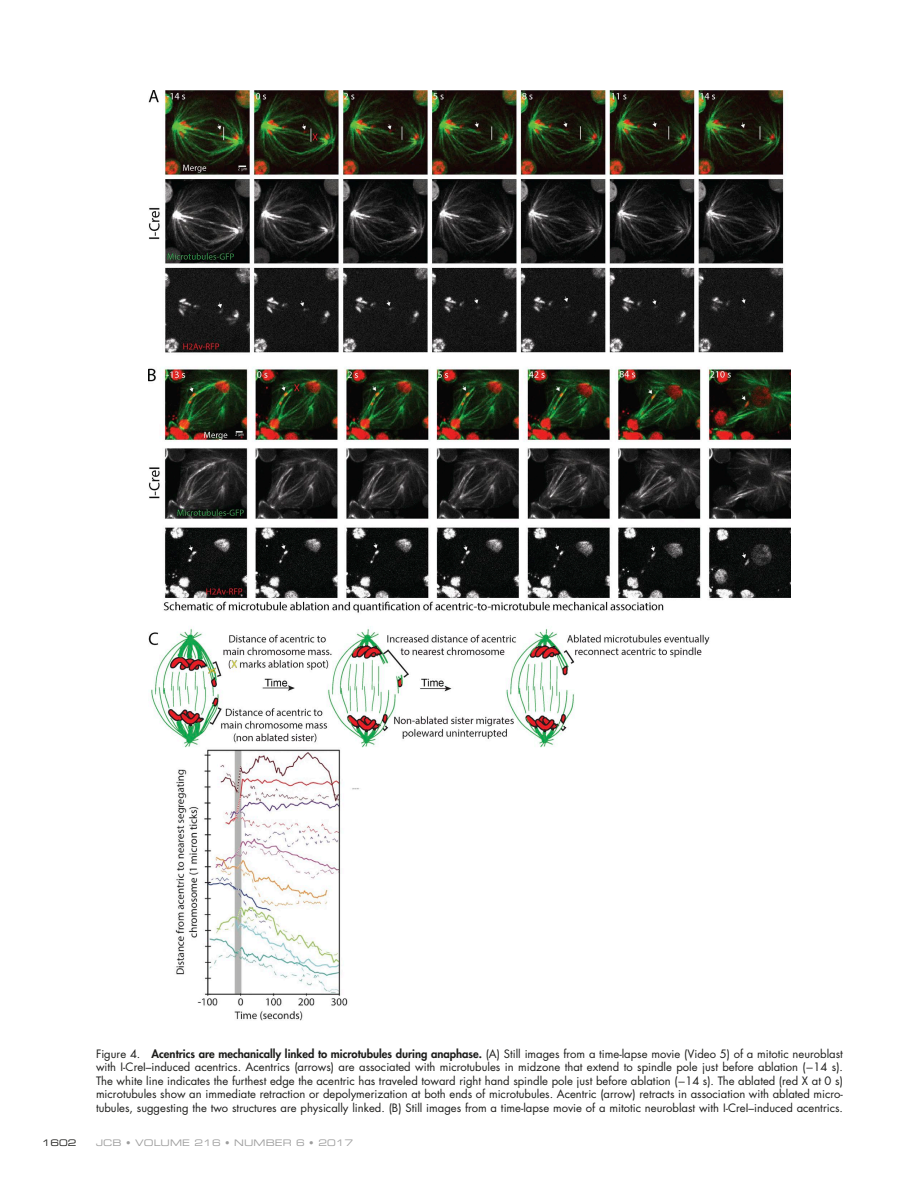
<style>
.page{position:relative;width:918px;height:1188px;background:#fff}
.page>*{position:absolute;margin:0;border:0;box-sizing:border-box;transform-origin:0 0}
.t1{font:11.25px/13.5px "Futura Std";color:#1d1d1b;text-align:justify}
.t2{font:9px "Eurostile LT Std Ex 2";letter-spacing:.01em;color:#9d9d9d}
.t3{font:9px "Eurostile LT Std Ex 2";color:#1d1d1b}
.s1{font-weight:800}
.s2{font-family:"STIX General"}
</style>
<div class="page">
<img style="left:148px;top:90px;width:643px;height:930px">
<p class="t1" style="left:96px;top:1047px;width:749px">Figure 4. <span class="s1">Acentrics are mechanically linked to microtubules during anaphase.</span> (A) Still images from a time-lapse movie (Video 5) of a mitotic neuroblast with I-CreI–induced acentrics. Acentrics (arrows) are associated with microtubules in midzone that extend to spindle pole just before ablation (<span class="s2">−</span>14 s).<br>The white line indicates the furthest edge the acentric has traveled toward right hand spindle pole just before ablation (<span class="s2">−</span>14 s). The ablated (red X at 0 s) microtubules show an immediate retraction or depolymerization at both ends of microtubules. Acentric (arrow) retracts in association with ablated micro&shy;tubules, suggesting the two structures are physically linked. (B) Still images from a time-lapse movie of a mitotic neuroblast with I-CreI–induced acentrics.</p>
<p class="t3" style="left:42px;top:1136px;width:36px">1602</p>
<p class="t2" style="left:96px;top:1136px;width:259px">JCB • VOLUME 216 • NUMBER 6 • 2017</p>
</div>
